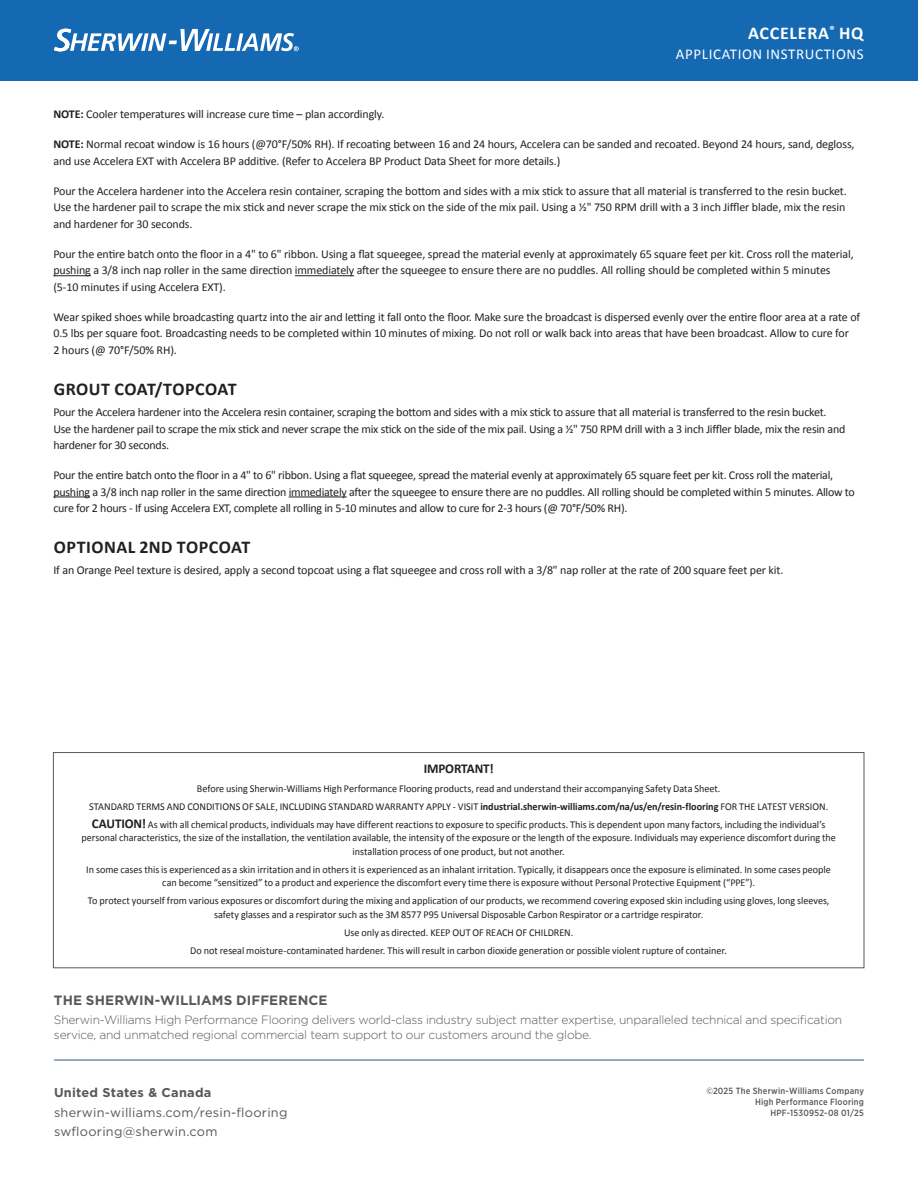
<style>
.page{position:relative;width:918px;height:1188px;background:#fff}
.page>*{position:absolute;margin:0;border:0;box-sizing:border-box;transform-origin:0 0}
.Subhead{font:700 18px "Calibri";letter-spacing:.025em;color:#231f20}
.Product_Name_-_H1{font:700 18px "Calibri";letter-spacing:.04em;color:#fff}
.Application_Instructions{font:15px "Calibri";letter-spacing:.04em;color:#fff}
.t1{font:700 13.5px "Gotham";letter-spacing:.005em;color:#57585a}
.Table_Disclaimer{font:700 13.5px "Calibri";letter-spacing:-.01em;color:#231f20}
.t2{font:12.75px/19.5px "Gotham";letter-spacing:.02em;color:#57585a}
.t3{font:700 12.75px "Gotham";letter-spacing:.02em;color:#57585a}
.Body_Copy{font:12px/16.5px "Calibri";letter-spacing:-.02em;color:#231f20}
.t4{font:300 12px/15px "Gotham";letter-spacing:-.02em;color:#57585a}
.Table_Disclaimer-2{font:10.5px/13.5px "Calibri";letter-spacing:-.005em;color:#231f20;text-align:center}
.Copyright{font:500 9px/10.8px "Gotham Narrow";letter-spacing:.025em;color:#57585a;text-align:right}
.s1{font-weight:700}
.s2{font-weight:700;font-size:13.5px}
</style>
<div class="page">
<div style="left:0;top:0;width:918px;height:80px;background:#1568b2"></div>
<svg style="left:54px;top:29px;width:245px;height:22px"></svg>
<hr style="left:53px;top:275px;width:38px;height:1px;background:#231f20">
<hr style="left:295px;top:275px;width:59px;height:1px;background:#231f20">
<hr style="left:53px;top:497px;width:37px;height:1px;background:#231f20">
<hr style="left:289px;top:497px;width:58px;height:1px;background:#231f20">
<div style="left:53px;top:752px;width:811px;height:216px;border:1px solid #57585a"></div>
<hr style="left:54px;top:1059px;width:810px;height:2px;background:#768ea8">
<p class="Product_Name_-_H1" style="left:748px;top:22px;width:117px">ACCELERA<sup>®</sup> HQ</p>
<p class="Application_Instructions" style="left:676px;top:44px;width:189px">APPLICATION INSTRUCTIONS</p>
<p class="Body_Copy" style="left:53px;top:106px;width:333px"><span class="s1">NOTE:</span> Cooler temperatures will increase cure time – plan accordingly.</p>
<p class="Body_Copy" style="left:53px;top:136px;width:803px"><span class="s1">NOTE:</span> Normal recoat window is 16 hours (@70°F/50% RH). If recoating between 16 and 24 hours, Accelera can be sanded and recoated. Beyond 24 hours, sand, degloss, and use Accelera EXT with Accelera BP additive. (Refer to Accelera BP Product Data Sheet for more details.)</p>
<p class="Body_Copy" style="left:53px;top:183px;width:795px;text-align:justify">Pour the Accelera hardener into the Accelera resin container, scraping the bottom and sides with a mix stick to assure that all material is transferred to the resin bucket.<br>Use the hardener pail to scrape the mix stick and never scrape the mix stick on the side of the mix pail. Using a ½" 750 RPM drill with a 3 inch Jiffler blade, mix the resin and hardener for 30 seconds.</p>
<p class="Body_Copy" style="left:53px;top:246px;width:802px">Pour the entire batch onto the floor in a 4" to 6" ribbon. Using a flat squeegee, spread the material evenly at approximately 65 square feet per kit. Cross roll the material, pushing a 3/8 inch nap roller in the same direction immediately after the squeegee to ensure there are no puddles. All rolling should be completed within 5 minutes (5-10 minutes if using Accelera EXT).</p>
<p class="Body_Copy" style="left:53px;top:309px;width:808px">Wear spiked shoes while broadcasting quartz into the air and letting it fall onto the floor. Make sure the broadcast is dispersed evenly over the entire floor area at a rate of<br>0.5 lbs per square foot. Broadcasting needs to be completed within 10 minutes of mixing. Do not roll or walk back into areas that have been broadcast. Allow to cure for<br>2 hours (@ 70°F/50% RH).</p>
<p class="Subhead" style="left:54px;top:378px;width:185px">GROUT COAT/TOPCOAT</p>
<p class="Body_Copy" style="left:53px;top:404px;width:793px">Pour the Accelera hardener into the Accelera resin container, scraping the bottom and sides with a mix stick to assure that all material is transferred to the resin bucket.<br>Use the hardener pail to scrape the mix stick and never scrape the mix stick on the side of the mix pail. Using a ½" 750 RPM drill with a 3 inch Jiffler blade, mix the resin and hardener for 30 seconds.</p>
<p class="Body_Copy" style="left:53px;top:467px;width:803px">Pour the entire batch onto the floor in a 4" to 6" ribbon. Using a flat squeegee, spread the material evenly at approximately 65 square feet per kit. Cross roll the material, pushing a 3/8 inch nap roller in the same direction immediately after the squeegee to ensure there are no puddles. All rolling should be completed within 5 minutes. Allow to cure for 2 hours - If using Accelera EXT, complete all rolling in 5-10 minutes and allow to cure for 2-3 hours (@ 70°F/50% RH).</p>
<p class="Subhead" style="left:54px;top:536px;width:198px">OPTIONAL 2ND TOPCOAT</p>
<p class="Body_Copy" style="left:53px;top:562px;width:732px">If an Orange Peel texture is desired, apply a second topcoat using a flat squeegee and cross roll with a 3/8" nap roller at the rate of 200 square feet per kit.</p>
<p class="Table_Disclaimer" style="left:424px;top:760px;width:71px">IMPORTANT!</p>
<p class="Table_Disclaimer-2" style="left:197px;top:781px;width:525px">Before using Sherwin-Williams High Performance Flooring products, read and understand their accompanying Safety Data Sheet.</p>
<p class="Table_Disclaimer-2" style="left:89px;top:799px;width:741px">STANDARD TERMS AND CONDITIONS OF SALE, INCLUDING STANDARD WARRANTY APPLY - VISIT <span class="s1">industrial.sherwin-williams.com/na/us/en/resin-flooring</span> FOR THE LATEST VERSION.</p>
<p class="Table_Disclaimer-2" style="left:82px;top:818px;width:756px"><span class="s2">CAUTION!</span> As with all chemical products, individuals may have different reactions to exposure to specific products. This is dependent upon many factors, including the individual’s personal characteristics, the size of the installation, the ventilation available, the intensity of the exposure or the length of the exposure. Individuals may experience discomfort during the installation process of one product, but not another.</p>
<p class="Table_Disclaimer-2" style="left:86px;top:863px;width:746px">In some cases this is experienced as a skin irritation and in others it is experienced as an inhalant irritation. Typically, it disappears once the exposure is eliminated. In some cases people can become “sensitized” to a product and experience the discomfort every time there is exposure without Personal Protective Equipment (“PPE”).</p>
<p class="Table_Disclaimer-2" style="left:88px;top:894px;width:743px">To protect yourself from various exposures or discomfort during the mixing and application of our products, we recommend covering exposed skin including using gloves, long sleeves, safety glasses and a respirator such as the 3M 8577 P95 Universal Disposable Carbon Respirator or a cartridge respirator.</p>
<p class="Table_Disclaimer-2" style="left:344px;top:926px;width:231px">Use only as directed. KEEP OUT OF REACH OF CHILDREN.</p>
<p class="Table_Disclaimer-2" style="left:190px;top:944px;width:538px">Do not reseal moisture-contaminated hardener. This will result in carbon dioxide generation or possible violent rupture of container.</p>
<p class="t1" style="left:54px;top:991px;width:275px">THE SHERWIN-WILLIAMS DIFFERENCE</p>
<p class="t4" style="left:54px;top:1012px;width:790px">Sherwin-Williams High Performance Flooring delivers world-class industry subject matter expertise, unparalleled technical and specification service, and unmatched regional commercial team support to our customers around the globe.</p>
<p class="t3" style="left:54px;top:1084px;width:159px">United States &amp; Canada</p>
<p class="t2" style="left:54px;top:1102px;width:235px">sherwin-williams.com/resin-flooring swflooring@sherwin.com</p>
<p class="Copyright" style="left:707px;top:1086px;width:159px">©2025 The Sherwin-Williams Company</p>
<p class="Copyright" style="left:755px;top:1097px;width:110px">High Performance Flooring<br>HPF-1530952-08 01/25</p>
</div>
